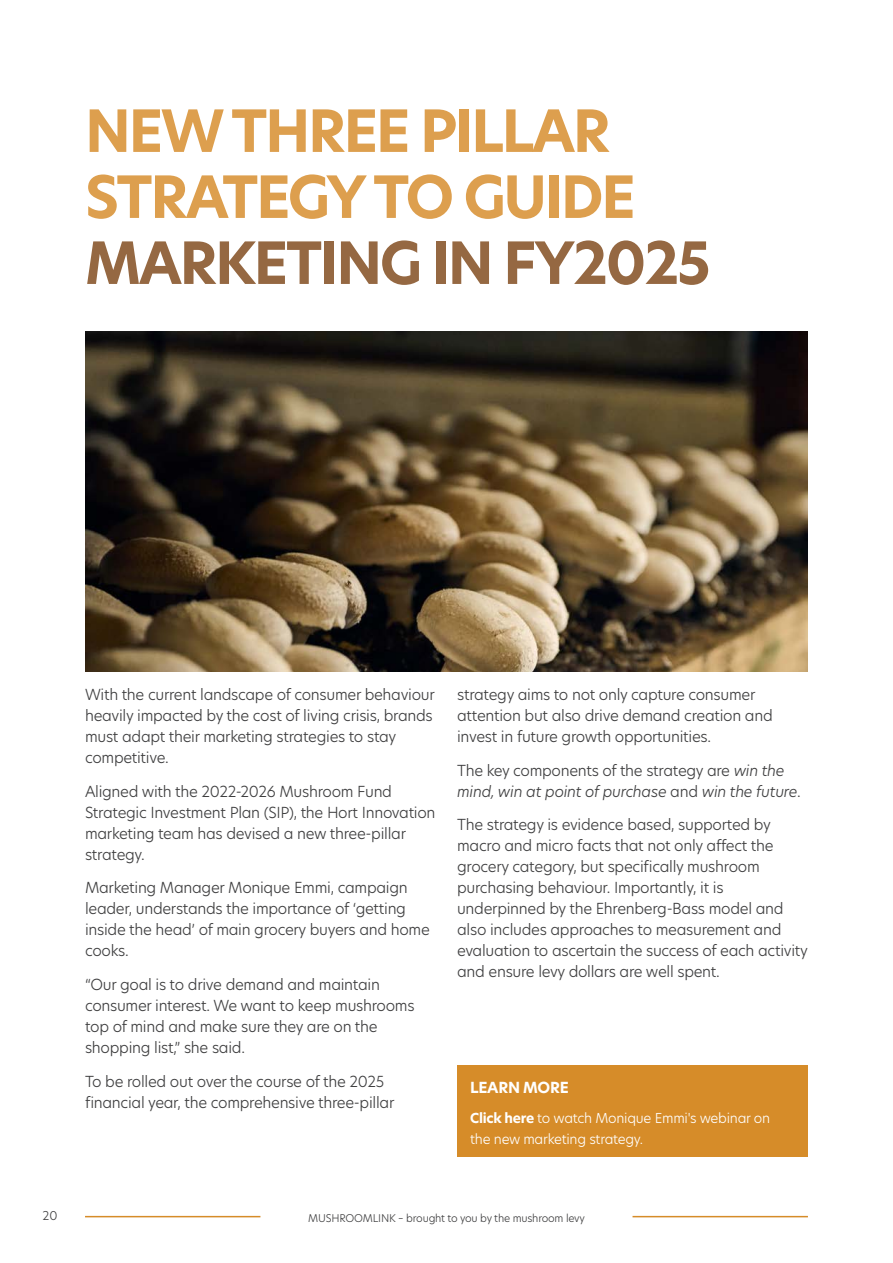
<style>
.page{position:relative;width:893px;height:1263px;background:#fff}
.page>*{position:absolute;margin:0;border:0;box-sizing:border-box;transform-origin:0 0}
.Head1_bold{font:700 57px/66px "New Hero";letter-spacing:-.04em;color:#dd9f4e}
.Body_copy{font:300 15px/21px "New Hero";letter-spacing:-.02em;color:#3e3e3f}
.Body_copy-2{font:italic 300 15px/21px "New Hero";letter-spacing:-.02em;color:#3e3e3f}
.Body_head{font:700 15px "New Hero";letter-spacing:-.02em;color:#fff}
.Body_copy-3{font:300 13.5px/21px "New Hero";letter-spacing:-.02em;color:#fff}
.t1{font:300 12px "New Hero";color:#3e3e3f}
.t2{font:300 10.5px "New Hero";letter-spacing:-.02em;color:#3e3e3f}
.s1{color:#956842}
.s2{font-style:normal}
.s3{font-weight:700}
</style>
<div class="page">
<hr style="left:85px;top:1216px;width:175px;height:1px;background:#d68c29">
<hr style="left:632px;top:1216px;width:176px;height:1px;background:#d68c29">
<img style="left:85px;top:331px;width:723px;height:341px">
<div style="left:457px;top:1065px;width:351px;height:92px;background:#d68c29"></div>
<p class="Head1_bold" style="left:85px;top:98px;width:627px">NEW THREE PILLAR<br>STRATEGY TO GUIDE<br><span class="s1">MARKETING IN FY2025</span></p>
<p class="t1" style="left:43px;top:1208px;width:16px">20</p>
<p class="Body_copy" style="left:85px;top:683px;width:351px">With the current landscape of consumer behaviour heavily impacted by the cost of living crisis, brands must adapt their marketing strategies to stay competitive.</p>
<p class="Body_copy" style="left:85px;top:780px;width:352px">Aligned with the 2022-2026 Mushroom Fund Strategic Investment Plan (SIP), the Hort Innovation marketing team has devised a new three-pillar strategy.</p>
<p class="Body_copy" style="left:85px;top:877px;width:346px">Marketing Manager Monique Emmi, campaign leader, understands the importance of ‘getting inside the head’ of main grocery buyers and home cooks.</p>
<p class="Body_copy" style="left:85px;top:974px;width:331px">“Our goal is to drive demand and maintain consumer interest. We want to keep mushrooms top of mind and make sure they are on the shopping list,” she said.</p>
<p class="Body_copy" style="left:85px;top:1070px;width:311px">To be rolled out over the course of the 2025 financial year, the comprehensive three-pillar</p>
<p class="Body_copy" style="left:457px;top:683px;width:317px">strategy aims to not only capture consumer attention but also drive demand creation and invest in future growth opportunities.</p>
<p class="Body_copy-2" style="left:457px;top:759px;width:345px"><span class="s2">The key components of the strategy are</span> win the mind, win at point of purchase <span class="s2">and</span> win the future<span class="s2">.</span></p>
<p class="Body_copy" style="left:457px;top:814px;width:352px">The strategy is evidence based, supported by macro and micro facts that not only affect the grocery category, but specifically mushroom purchasing behaviour. Importantly, it is underpinned by the Ehrenberg-Bass model and also includes approaches to measurement and evaluation to ascertain the success of each activity and ensure levy dollars are well spent.</p>
<p class="Body_head" style="left:470px;top:1077px;width:100px">LEARN MORE</p>
<p class="Body_copy-3" style="left:470px;top:1107px;width:301px"><span class="s3">Click here</span> to watch Monique Emmi's webinar on the new marketing strategy.</p>
<p class="t2" style="left:308px;top:1210px;width:278px">MUSHROOMLINK – brought to you by the mushroom levy</p>
</div>
